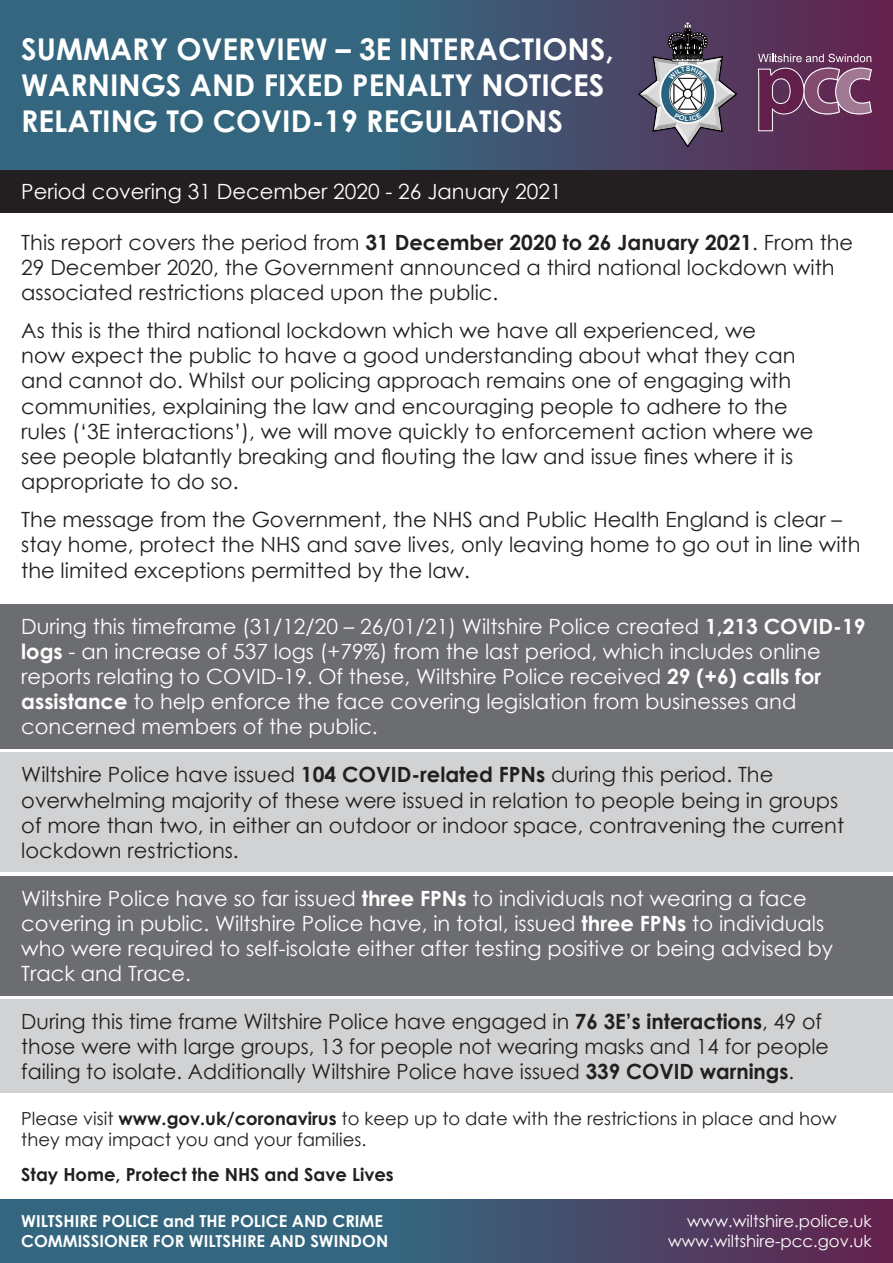
<style>
.page{position:relative;width:893px;height:1263px;background:#fff}
.page>*{position:absolute;margin:0;border:0;box-sizing:border-box;transform-origin:0 0}
.t1{font:700 30px/36px "Century Gothic";color:#fff}
.t2{font:21px/25.2px "Century Gothic";color:#231f20}
.t3{font:21px/25.2px "Century Gothic";color:#fff}
.t4{font:18px/21.6px "Century Gothic";color:#231f20}
.t5{font:700 18px "Century Gothic";color:#231f20}
.t6{font:700 16.5px/19.8px "Century Gothic";color:#fff}
.t7{font:16.5px "Century Gothic";color:#fff}
.s1{font-weight:700}
</style>
<div class="page">
<svg style="left:0;top:0;width:893px;height:170px;background:#3e5874"></svg>
<div style="left:0;top:170px;width:893px;height:43px;background:#231f20"></div>
<svg style="left:758px;top:54px;width:114px;height:77px;background:#7a4b6e"></svg>
<div style="left:0;top:753px;width:893px;height:119px;background:#d1d2d4"></div>
<div style="left:0;top:876px;width:893px;height:119px;background:#6c6d70"></div>
<div style="left:0;top:999px;width:893px;height:94px;background:#d1d2d4"></div>
<svg style="left:0;top:1199px;width:893px;height:64px;background:#415370"></svg>
<div style="left:0;top:604px;width:893px;height:144px;background:#6c6d70"></div>
<svg style="left:638px;top:22px;width:99px;height:126px;background:#6c697d"></svg>
<p class="t1" style="left:21px;top:30px;width:594px">SUMMARY OVERVIEW – 3E INTERACTIONS,<br>WARNINGS AND FIXED PENALTY NOTICES<br>RELATING TO COVID-19 REGULATIONS</p>
<p class="t3" style="left:21px;top:179px;width:542px">Period covering 31 December 2020 - 26 January 2021</p>
<p class="t2" style="left:21px;top:229px;width:833px">This report covers the period from <span class="s1">31 December 2020 to 26 January 2021</span>. From the<br>29 December 2020, the Government announced a third national lockdown with associated restrictions placed upon the public.</p>
<p class="t2" style="left:21px;top:317px;width:794px">As this is the third national lockdown which we have all experienced, we<br>now expect the public to have a good understanding about what they can and cannot do. Whilst our policing approach remains one of engaging with communities, explaining the law and encouraging people to adhere to the rules (‘3E interactions’), we will move quickly to enforcement action where we see people blatantly breaking and flouting the law and issue fines where it is appropriate to do so.</p>
<p class="t2" style="left:21px;top:507px;width:841px">The message from the Government, the NHS and Public Health England is clear – stay home, protect the NHS and save lives, only leaving home to go out in line with the limited exceptions permitted by the law.</p>
<p class="t3" style="left:21px;top:613px;width:846px">During this timeframe (31/12/20 – 26/01/21) Wiltshire Police created <span class="s1">1,213 COVID-19 logs</span> - an increase of 537 logs (+79%) from the last period, which includes online reports relating to COVID-19. Of these, Wiltshire Police received <span class="s1">29 (+6) calls for assistance</span> to help enforce the face covering legislation from businesses and concerned members of the public.</p>
<p class="t2" style="left:21px;top:762px;width:824px">Wiltshire Police have issued <span class="s1">104 COVID-related FPNs</span> during this period. The overwhelming majority of these were issued in relation to people being in groups of more than two, in either an outdoor or indoor space, contravening the current lockdown restrictions.</p>
<p class="t3" style="left:21px;top:885px;width:813px">Wiltshire Police have so far issued <span class="s1">three FPNs</span> to individuals not wearing a face covering in public. Wiltshire Police have, in total, issued <span class="s1">three FPNs</span> to individuals who were required to self-isolate either after testing positive or being advised by Track and Trace.</p>
<p class="t2" style="left:21px;top:1008px;width:809px">During this time frame Wiltshire Police have engaged in <span class="s1">76 3E’s interactions</span>, 49 of those were with large groups, 13 for people not wearing masks and 14 for people failing to isolate. Additionally Wiltshire Police have issued <span class="s1">339 COVID warnings</span>.</p>
<p class="t4" style="left:21px;top:1107px;width:817px">Please visit <span class="s1">www.gov.uk/coronavirus</span> to keep up to date with the restrictions in place and how they may impact you and your families.</p>
<p class="t5" style="left:21px;top:1160px;width:374px">Stay Home, Protect the NHS and Save Lives</p>
<p class="t6" style="left:21px;top:1211px;width:368px">WILTSHIRE POLICE and THE POLICE AND CRIME<br>COMMISSIONER FOR WILTSHIRE AND SWINDON</p>
<p class="t7" style="left:687px;top:1210px;width:186px">www.wiltshire.police.uk</p>
<p class="t7" style="left:668px;top:1230px;width:205px">www.wiltshire-pcc.gov.uk</p>
</div>
